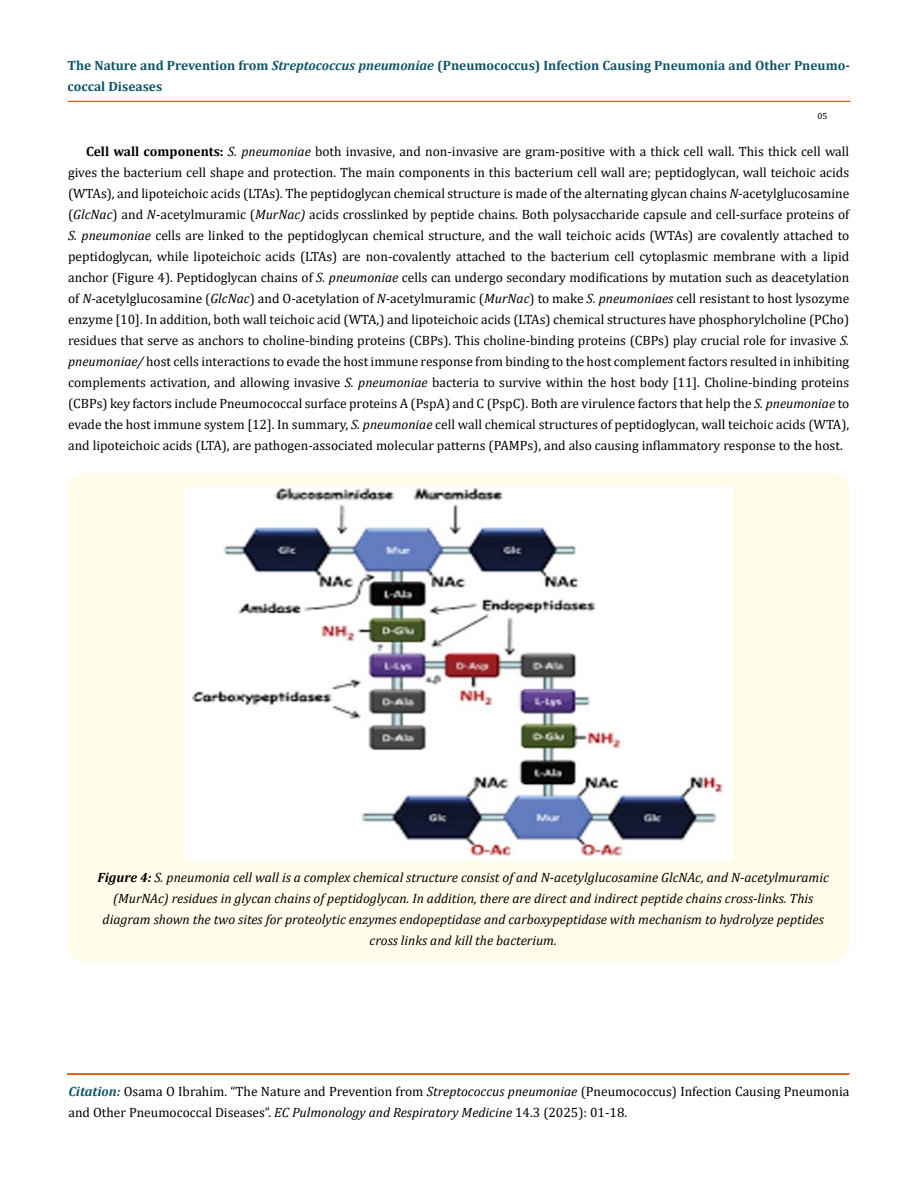
<style>
.page{position:relative;width:917px;height:1188px;background:#fff}
.page>*{position:absolute;margin:0;border:0;box-sizing:border-box;transform-origin:0 0}
.t1{font:13.5px/21px "Cambria";color:#000}
.t2{font:italic 13.5px/21px "Cambria";color:#000;text-align:center}
.t3{font:700 13.5px/21px "Cambria";color:#0e546a}
.t4{font:9px "Cambria";color:#000}
.s1{font-style:italic}
.s2{font-weight:700}
.s3{font-weight:700;font-style:italic;color:#0e546a}
</style>
<div class="page">
<div style="left:68px;top:101px;width:782px;height:1px;border:1px solid #e05d1a"></div>
<div style="left:67px;top:1074px;width:782px;height:1px;border:1px solid #e05d1a"></div>
<div style="left:68px;top:473px;width:781px;height:489px;background:#fffde9;border-radius:18px"></div>
<img style="left:185px;top:487px;width:547px;height:374px">
<p class="t3" style="left:68px;top:54px;width:783px">The Nature and Prevention from <span class="s1">Streptococcus pneumoniae</span> (Pneumococcus) Infection Causing Pneumonia and Other Pneumo&shy;coccal Diseases</p>
<p class="t4" style="left:817px;top:110px;width:11px">05</p>
<p class="t1" style="left:68px;top:141px;width:782px;text-align:justify;text-indent:18px"><span class="s2">Cell wall components:</span> <span class="s1">S. pneumoniae</span> both invasive, and non-invasive are gram-positive with a thick cell wall. This thick cell wall gives the bacterium cell shape and protection. The main components in this bacterium cell wall are; peptidoglycan, wall teichoic acids (WTAs), and lipoteichoic acids (LTAs)<span class="s1">.</span> The peptidoglycan chemical structure is made of the alternating glycan chains <span class="s1">N</span>-acetylglucosamine (<span class="s1">GlcNac</span>) and <span class="s1">N</span>-acetylmuramic (<span class="s1">MurNac)</span> acids crosslinked by peptide chains. Both polysaccharide capsule and cell-surface proteins of <span class="s1">S. pneumoniae</span> cells are linked to the peptidoglycan chemical structure, and the wall teichoic acids (WTAs) are covalently attached to peptidoglycan, while lipoteichoic acids (LTAs) are non-covalently attached to the bacterium cell cytoplasmic membrane with a lipid anchor (Figure 4). Peptidoglycan chains of <span class="s1">S. pneumoniae</span> cells can undergo secondary modifications by mutation such as deacetylation of <span class="s1">N</span>-acetylglucosamine (<span class="s1">GlcNac</span>) and O-acetylation of <span class="s1">N</span>-acetylmuramic (<span class="s1">MurNac</span>) to make <span class="s1">S. pneumoniaes</span> cell resistant to host lysozyme enzyme [10]. In addition, both wall teichoic acid (WTA,) and lipoteichoic acids (LTAs) chemical structures have phosphorylcholine (PCho) residues that serve as anchors to choline-binding proteins (CBPs). This choline-binding proteins (CBPs) play crucial role for invasive <span class="s1">S. pneumoniae/</span> host cells interactions to evade the host immune response from binding to the host complement factors resulted in inhibiting complements activation, and allowing invasive <span class="s1">S. pneumoniae</span> bacteria to survive within the host body [11]. Choline-binding proteins (CBPs) key factors include Pneumococcal surface proteins A (PspA) and C (PspC). Both are virulence factors that help the <span class="s1">S. pneumoniae</span> to evade the host immune system [12]. In summary, <span class="s1">S. pneumoniae</span> cell wall chemical structures of peptidoglycan, wall teichoic acids (WTA), and lipoteichoic acids (LTA), are pathogen-associated molecular patterns (PAMPs), and also causing inflammatory response to the host.</p>
<p class="t2" style="left:97px;top:866px;width:732px"><span class="s2">Figure 4:</span> S. pneumonia cell wall is a complex chemical structure consist of and N-acetylglucosamine GlcNAc, and N-acetylmuramic (MurNAc) residues in glycan chains of peptidoglycan. In addition, there are direct and indirect peptide chains cross-links. This diagram shown the two sites for proteolytic enzymes endopeptidase and carboxypeptidase with mechanism to hydrolyze peptides cross links and kill the bacterium.</p>
<p class="t1" style="left:68px;top:1081px;width:782px"><span class="s3">Citation:</span> Osama O Ibrahim. “The Nature and Prevention from <span class="s1">Streptococcus pneumoniae</span> (Pneumococcus) Infection Causing Pneumonia and Other Pneumococcal Diseases”. <span class="s1">EC Pulmonology and Respiratory Medicine</span> 14.3 (2025): 01-18.</p>
</div>
